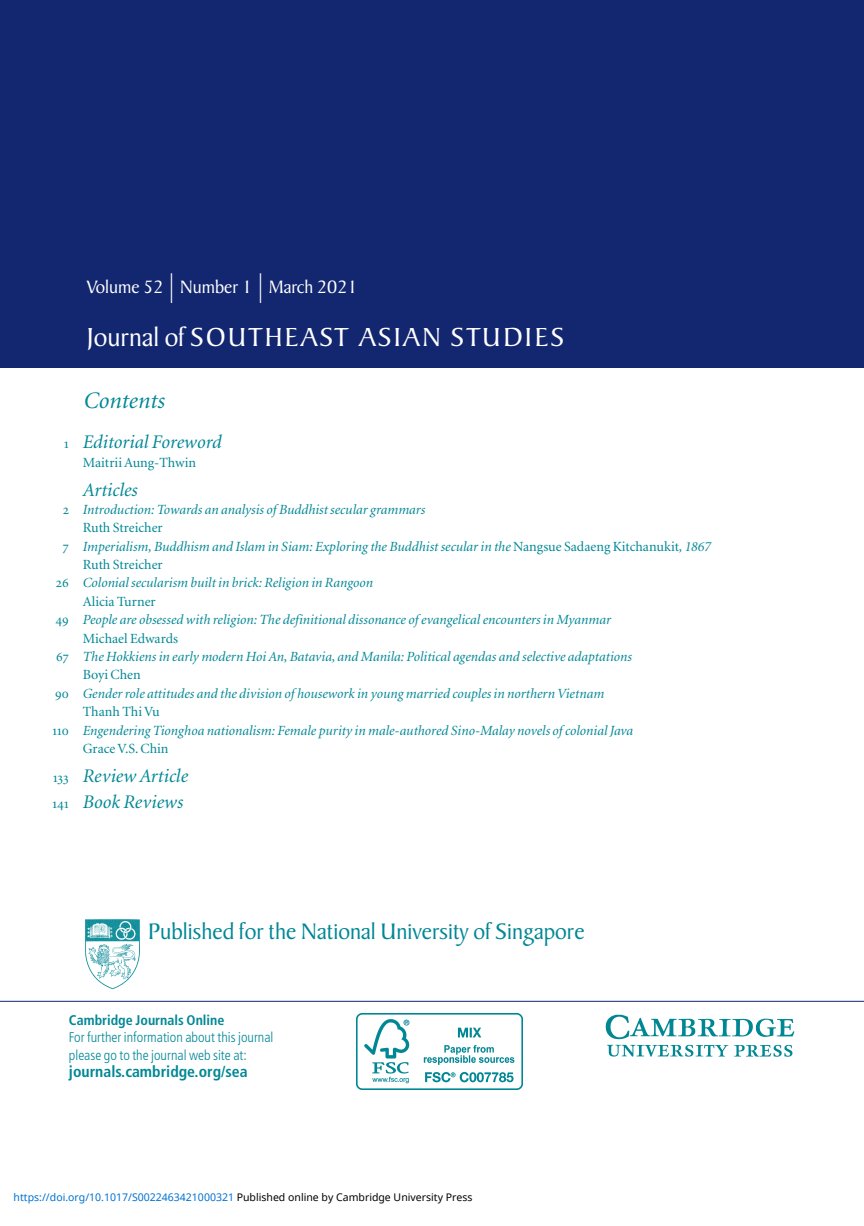
<style>
.page{position:relative;width:864px;height:1226px;background:#fff}
.page>*{position:absolute;margin:0;border:0;box-sizing:border-box;transform-origin:0 0}
.t1{font:28px "Baker Signet BT";letter-spacing:.065em;color:#fff}
.t2{font:24.15px "Baker Signet BT";color:#008795}
.t3{font:italic 23.62px "Minion";color:#008795}
.t4{font:italic 19.25px/25.9px "Minion";color:#008795}
.t5{font:19.25px "Baker Signet BT";color:#fff}
.t6{font:700 condensed 15.75px "Frutiger";color:#008795}
.t7{font:italic 14px "Minion";color:#008795}
.t8{font:14px "Minion";color:#008795}
.t9{font:300 condensed 14px/17.5px "Frutiger";color:#008795}
.t10{font:10.5px "Noto Sans";color:#0172cf}
.s1{font-size:29.75px}
.s2{font-family:"Minion Exp";font-style:normal;font-size:14px}
.s3{font-family:"Minion Exp";font-style:normal}
.s4{font-style:normal}
.s5{font-weight:700}
.s6{color:#000}
</style>
<div class="page">
<img style="left:605px;top:1014px;width:190px;height:43px">
<hr style="left:0;top:1000px;width:863px;height:1px;background:#132670">
<div style="left:0;top:0;width:863px;height:367px;background:#132670"></div>
<img style="left:357px;top:1013px;width:165px;height:76px">
<img style="left:85px;top:919px;width:55px;height:71px">
<p class="t5" style="left:87px;top:279px;width:272px">Volume 52 <span class="s1">|</span> Number 1 <span class="s1">|</span> March 2021</p>
<p class="t1" style="left:87px;top:326px;width:479px">Journal of SOUTHEAST ASIAN STUDIES</p>
<p class="t3" style="left:84px;top:391px;width:83px">Contents</p>
<p class="t4" style="left:64px;top:430px;width:159px"><span class="s2">1</span> Editorial Foreword</p>
<p class="t8" style="left:83px;top:456px;width:115px">Maitrii Aung-Thwin</p>
<p class="t4" style="left:83px;top:478px;width:56px">Articles</p>
<p class="t7" style="left:63px;top:504px;width:364px"><span class="s3">2</span> Introduction: Towards an analysis of Buddhist secular grammars</p>
<p class="t8" style="left:83px;top:522px;width:81px">Ruth Streicher</p>
<p class="t7" style="left:63px;top:540px;width:649px"><span class="s3">7</span> Imperialism, Buddhism and Islam in Siam: Exploring the Buddhist secular in the <span class="s4">Nangsue Sadaeng Kitchanukit</span>, 1867</p>
<p class="t8" style="left:83px;top:559px;width:81px">Ruth Streicher</p>
<p class="t7" style="left:56px;top:577px;width:318px"><span class="s3">26</span> Colonial secularism built in brick: Religion in Rangoon</p>
<p class="t8" style="left:83px;top:596px;width:74px">Alicia Turner</p>
<p class="t7" style="left:55px;top:614px;width:556px"><span class="s3">49</span> People are obsessed with religion: The definitional dissonance of evangelical encounters in Myanmar</p>
<p class="t8" style="left:83px;top:632px;width:97px">Michael Edwards</p>
<p class="t7" style="left:56px;top:651px;width:577px"><span class="s3">67</span> The Hokkiens in early modern Hoi An, Batavia, and Manila: Political agendas and selective adaptations</p>
<p class="t8" style="left:83px;top:669px;width:60px">Boyi Chen</p>
<p class="t7" style="left:55px;top:687px;width:550px"><span class="s3">90</span> Gender role attitudes and the division of housework in young married couples in northern Vietnam</p>
<p class="t8" style="left:83px;top:706px;width:78px">Thanh Thi Vu</p>
<p class="t7" style="left:52px;top:724px;width:582px"><span class="s3">110</span> Engendering Tionghoa nationalism: Female purity in male-authored Sino-Malay novels of colonial Java</p>
<p class="t8" style="left:83px;top:743px;width:87px">Grace V.S. Chin</p>
<p class="t4" style="left:53px;top:764px;width:137px"><span class="s2">133</span> Review Article<br><span class="s2">141</span> Book Reviews</p>
<p class="t2" style="left:148px;top:922px;width:437px">Published for the National University of Singapore</p>
<p class="t9" style="left:69px;top:1012px;width:206px"><span class="s5">Cambridge Journals Online<br></span>For further information about this journal please go to the journal web site at:</p>
<p class="t6" style="left:69px;top:1065px;width:180px">journals.cambridge.org/sea</p>
<p class="t10" style="left:14px;top:1189px;width:460px">https://doi.org/10.1017/S0022463421000321 <span class="s6">Published online by Cambridge University Press</span></p>
</div>
